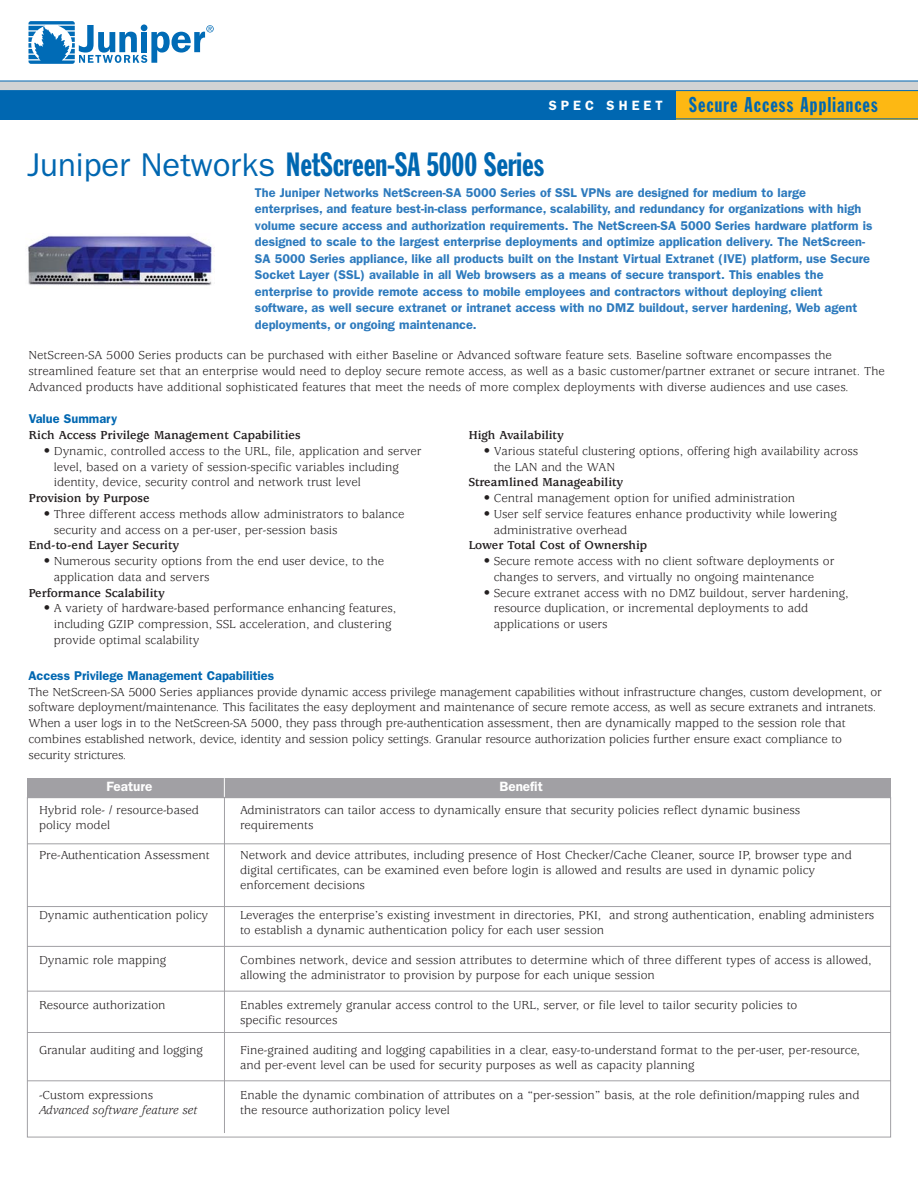
<style>
.page{position:relative;width:918px;height:1188px;background:#fff}
.page>*{position:absolute;margin:0;border:0;box-sizing:border-box;transform-origin:0 0}
.t1{font:33px "Franklin Gothic Extra Cond";color:#0067b1}
.t2{font:21px "Franklin Gothic Extra Cond";letter-spacing:.06em;color:#0067b1}
.t3{font:600 13.5px "Franklin Gothic";color:#fff}
.t4{font:12.75px/15.8px "Usherwood";color:#231f20}
.t5{font:600 12.75px/16.5px "Franklin Gothic";color:#2d7abd}
.t6{font:700 12.75px "Usherwood";color:#231f20}
.t7{font:600 12.75px "Franklin Gothic";color:#0067b1}
.t8{font:italic 12.75px "Usherwood";color:#231f20}
.s1{font-family:"Franklin Gothic";font-weight:600;font-size:13.5px;color:#fff}
.s2{font-family:"Franklin Gothic"}
</style>
<div class="page">
<div style="left:0;top:81px;width:918px;height:11px;background:#d1d3d4"></div>
<svg style="left:28px;top:21px;width:186px;height:43px"></svg>
<div style="left:0;top:91px;width:918px;height:28px;background:#0067b1"></div>
<hr style="left:0;top:81px;width:918px;height:1px;background:#0067b1">
<div style="left:676px;top:91px;width:242px;height:28px;background:#fdb813"></div>
<hr style="left:0;top:118px;width:918px;height:1px;background:#0067b1">
<hr style="left:0;top:90px;width:918px;height:1px;background:#0067b1">
<div style="left:27px;top:778px;width:864px;height:19px;background:#a1a0a4"></div>
<hr style="left:27px;top:906px;width:864px;height:1px;background:#a1a0a4">
<img style="left:28px;top:233px;width:187px;height:53px">
<hr style="left:27px;top:844px;width:864px;height:1px;background:#a1a0a4">
<hr style="left:27px;top:946px;width:864px;height:1px;background:#a1a0a4">
<hr style="left:27px;top:1032px;width:864px;height:1px;background:#a1a0a4">
<hr style="left:224px;top:798px;width:1px;height:335px;background:#a1a0a4">
<svg style="left:224px;top:778px;width:1px;height:19px"></svg>
<hr style="left:27px;top:1081px;width:864px;height:1px;background:#a1a0a4">
<hr style="left:27px;top:991px;width:864px;height:1px;background:#a1a0a4">
<h2 class="t2" style="left:549px;top:97px;width:331px"><span class="s1">S P E C S H E E T</span> Secure Access Appliances</h2>
<h1 class="t1" style="left:27px;top:153px;width:519px"><span class="s2">Juniper Networks</span> NetScreen-SA 5000 Series</h1>
<p class="t5" style="left:255px;top:185px;width:619px">The Juniper Networks NetScreen-SA 5000 Series of SSL VPNs are designed for medium to large enterprises, and feature best-in-class performance, scalability, and redundancy for organizations with high volume secure access and authorization requirements. The NetScreen-SA 5000 Series hardware platform is designed to scale to the largest enterprise deployments and optimize application delivery. The NetScreen-SA 5000 Series appliance, like all products built on the Instant Virtual Extranet (IVE) platform, use Secure Socket Layer (SSL) available in all Web browsers as a means of secure transport. This enables the enterprise to provide remote access to mobile employees and contractors without deploying client software, as well secure extranet or intranet access with no DMZ buildout, server hardening, Web agent deployments, or ongoing maintenance.</p>
<p class="t4" style="left:29px;top:349px;width:858px">NetScreen-SA 5000 Series products can be purchased with either Baseline or Advanced software feature sets. Baseline software encompasses the streamlined feature set that an enterprise would need to deploy secure remote access, as well as a basic customer/partner extranet or secure intranet. The<br>Advanced products have additional sophisticated features that meet the needs of more complex deployments with diverse audiences and use cases.</p>
<p class="t7" style="left:29px;top:415px;width:90px">Value Summary</p>
<p class="t6" style="left:29px;top:430px;width:273px">Rich Access Privilege Management Capabilities</p>
<p class="t4" style="left:54px;top:444px;width:369px;text-indent:-10px">• Dynamic, controlled access to the URL, file, application and server level, based on a variety of session-specific variables including identity, device, security control and network trust level</p>
<p class="t6" style="left:29px;top:493px;width:122px">Provision by Purpose</p>
<p class="t4" style="left:54px;top:507px;width:352px;text-indent:-10px">• Three different access methods allow administrators to balance security and access on a per-user, per-session basis</p>
<p class="t6" style="left:29px;top:541px;width:152px">End-to-end Layer Security</p>
<p class="t4" style="left:54px;top:555px;width:332px;text-indent:-10px">• Numerous security options from the end user device, to the application data and servers</p>
<p class="t6" style="left:29px;top:588px;width:137px">Performance Scalability</p>
<p class="t4" style="left:54px;top:602px;width:344px;text-indent:-10px">• A variety of hardware-based performance enhancing features, including GZIP compression, SSL acceleration, and clustering provide optimal scalability</p>
<p class="t6" style="left:469px;top:430px;width:97px">High Availability</p>
<p class="t4" style="left:494px;top:444px;width:366px;text-indent:-10px">• Various stateful clustering options, offering high availability across the LAN and the WAN</p>
<p class="t6" style="left:469px;top:478px;width:156px">Streamlined Manageability</p>
<p class="t4" style="left:484px;top:492px;width:313px">• Central management option for unified administration</p>
<p class="t4" style="left:494px;top:507px;width:344px;text-indent:-10px">• User self service features enhance productivity while lowering administrative overhead</p>
<p class="t6" style="left:469px;top:541px;width:180px">Lower Total Cost of Ownership</p>
<p class="t4" style="left:494px;top:555px;width:342px;text-indent:-10px">• Secure remote access with no client software deployments or changes to servers, and virtually no ongoing maintenance</p>
<p class="t4" style="left:494px;top:586px;width:357px;text-indent:-10px">• Secure extranet access with no DMZ buildout, server hardening, resource duplication, or incremental deployments to add applications or users</p>
<p class="t7" style="left:29px;top:671px;width:247px">Access Privilege Management Capabilities</p>
<p class="t4" style="left:29px;top:685px;width:855px">The NetScreen-SA 5000 Series appliances provide dynamic access privilege management capabilities without infrastructure changes, custom development, or software deployment/maintenance. This facilitates the easy deployment and maintenance of secure remote access, as well as secure extranets and intranets.<br>When a user logs in to the NetScreen-SA 5000, they pass through pre-authentication assessment, then are dynamically mapped to the session role that combines established network, device, identity and session policy settings. Granular resource authorization policies further ensure exact compliance to security strictures.</p>
<p class="t3" style="left:107px;top:782px;width:47px">Feature</p>
<p class="t3" style="left:499px;top:782px;width:45px">Benefit</p>
<p class="t4" style="left:39px;top:803px;width:161px;line-height:15px">Hybrid role- / resource-based policy model</p>
<p class="t4" style="left:39px;top:848px;width:172px">Pre-Authentication Assessment</p>
<p class="t4" style="left:39px;top:908px;width:171px">Dynamic authentication policy</p>
<p class="t4" style="left:39px;top:953px;width:129px">Dynamic role mapping</p>
<p class="t4" style="left:39px;top:998px;width:128px">Resource authorization</p>
<p class="t4" style="left:39px;top:1043px;width:165px">Granular auditing and logging</p>
<p class="t4" style="left:39px;top:1088px;width:116px">-Custom expressions</p>
<p class="t8" style="left:39px;top:1105px;width:160px">Advanced software feature set</p>
<p class="t4" style="left:240px;top:804px;width:562px;line-height:15px">Administrators can tailor access to dynamically ensure that security policies reflect dynamic business requirements</p>
<p class="t4" style="left:240px;top:849px;width:613px;line-height:15px">Network and device attributes, including presence of Host Checker/Cache Cleaner, source IP, browser type and digital certificates, can be examined even before login is allowed and results are used in dynamic policy enforcement decisions</p>
<p class="t4" style="left:240px;top:909px;width:636px;line-height:15px">Leverages the enterprise’s existing investment in directories, PKI, and strong authentication, enabling administers to establish a dynamic authentication policy for each user session</p>
<p class="t4" style="left:240px;top:954px;width:633px;line-height:15px">Combines network, device and session attributes to determine which of three different types of access is allowed, allowing the administrator to provision by purpose for each unique session</p>
<p class="t4" style="left:240px;top:999px;width:559px;line-height:15px">Enables extremely granular access control to the URL, server, or file level to tailor security policies to specific resources</p>
<p class="t4" style="left:240px;top:1044px;width:621px;line-height:15px">Fine-grained auditing and logging capabilities in a clear, easy-to-understand format to the per-user, per-resource, and per-event level can be used for security purposes as well as capacity planning</p>
<p class="t4" style="left:240px;top:1089px;width:621px;line-height:15px">Enable the dynamic combination of attributes on a “per-session” basis, at the role definition/mapping rules and the resource authorization policy level</p>
</div>
